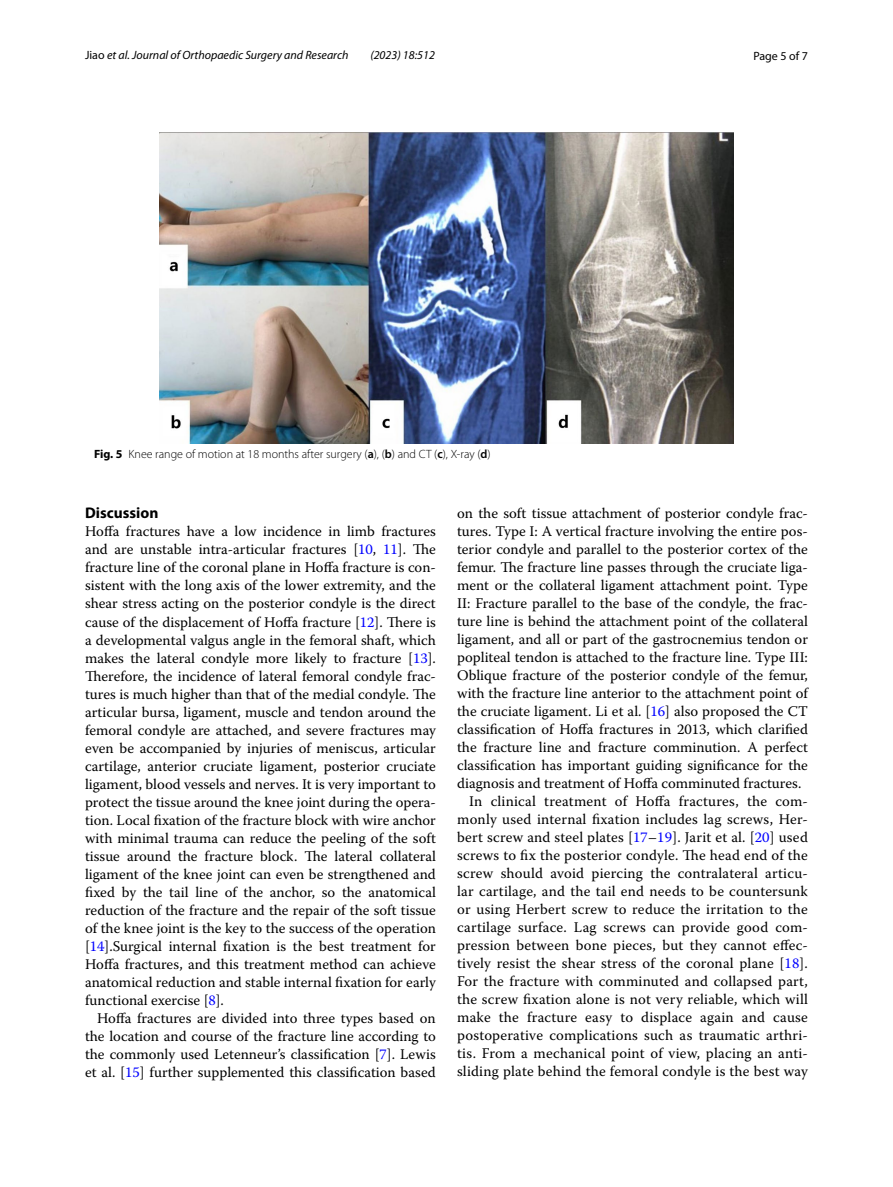
<style>
.page{position:relative;width:893px;height:1187px;background:#fff}
.page>*{position:absolute;margin:0;border:0;box-sizing:border-box;transform-origin:0 0}
.t1{font:700 15.45px "Myriad Pro";color:#000}
.t2{font:14.7px/18px "Warnock Pro";letter-spacing:.005em;color:#000;text-align:justify}
.t3{font:300 12px "Myriad Pro";color:#000}
.t4{font:italic 12px "Myriad Pro";color:#000}
.t5{font:12px "Myriad Pro";color:#000}
.s1{font-style:normal}
.s2{font-weight:700}
.s3{font-weight:600}
.s4{color:#00f}
</style>
<div class="page">
<img style="left:160px;top:133px;width:573px;height:310px">
<p class="t4" style="left:85px;top:48px;width:265px"><span class="s1">Jiao</span> et al. Journal of Orthopaedic Surgery and Research</p>
<p class="t4" style="left:370px;top:48px;width:66px">(2023) 18:512</p>
<p class="t5" style="left:753px;top:48px;width:56px">Page 5 of 7</p>
<p class="t3" style="left:94px;top:447px;width:398px"><span class="s2">Fig. 5</span> Knee range of motion at 18 months after surgery (<span class="s3">a</span>), (<span class="s3">b</span>) and CT (<span class="s3">c</span>), X-ray (<span class="s3">d</span>)</p>
<p class="t1" style="left:85px;top:503px;width:75px">Discussion</p>
<p class="t2" style="left:85px;top:522px;width:352px">Hoffa fractures have a low incidence in limb fractures and are unstable intra-articular fractures [<span class="s4">10</span>, <span class="s4">11</span>]. The fracture line of the coronal plane in Hoffa fracture is con&shy;sistent with the long axis of the lower extremity, and the shear stress acting on the posterior condyle is the direct cause of the displacement of Hoffa fracture [<span class="s4">12</span>]. There is a developmental valgus angle in the femoral shaft, which makes the lateral condyle more likely to fracture [<span class="s4">13</span>].<br>Therefore, the incidence of lateral femoral condyle frac&shy;tures is much higher than that of the medial condyle. The articular bursa, ligament, muscle and tendon around the femoral condyle are attached, and severe fractures may even be accompanied by injuries of meniscus, articular cartilage, anterior cruciate ligament, posterior cruciate ligament, blood vessels and nerves. It is very important to protect the tissue around the knee joint during the opera&shy;tion. Local fixation of the fracture block with wire anchor with minimal trauma can reduce the peeling of the soft tissue around the fracture block. The lateral collateral ligament of the knee joint can even be strengthened and fixed by the tail line of the anchor, so the anatomical reduction of the fracture and the repair of the soft tissue of the knee joint is the key to the success of the operation [<span class="s4">14</span>].Surgical internal fixation is the best treatment for Hoffa fractures, and this treatment method can achieve anatomical reduction and stable internal fixation for early functional exercise [<span class="s4">8</span>].</p>
<p class="t2" style="left:85px;top:1008px;width:352px;text-indent:12px">Hoffa fractures are divided into three types based on the location and course of the fracture line according to the commonly used Letenneur’s classification [<span class="s4">7</span>]. Lewis et al. [<span class="s4">15</span>] further supplemented this classification based</p>
<p class="t2" style="left:457px;top:503px;width:352px">on the soft tissue attachment of posterior condyle frac-</p>
<p class="t2" style="left:457px;top:521px;width:352px">tures. Type I: A vertical fracture involving the entire pos-</p>
<p class="t2" style="left:457px;top:539px;width:352px">terior condyle and parallel to the posterior cortex of the</p>
<p class="t2" style="left:457px;top:557px;width:352px">femur. The fracture line passes through the cruciate liga-</p>
<p class="t2" style="left:457px;top:575px;width:352px">ment or the collateral ligament attachment point. Type</p>
<p class="t2" style="left:457px;top:593px;width:352px">II: Fracture parallel to the base of the condyle, the frac-</p>
<p class="t2" style="left:457px;top:611px;width:352px">ture line is behind the attachment point of the collateral</p>
<p class="t2" style="left:457px;top:629px;width:352px">ligament, and all or part of the gastrocnemius tendon or</p>
<p class="t2" style="left:457px;top:647px;width:352px">popliteal tendon is attached to the fracture line. Type III:</p>
<p class="t2" style="left:457px;top:665px;width:352px">Oblique fracture of the posterior condyle of the femur,</p>
<p class="t2" style="left:457px;top:683px;width:352px">with the fracture line anterior to the attachment point of</p>
<p class="t2" style="left:457px;top:701px;width:352px">the cruciate ligament. Li et al. [<span class="s4">16</span>] also proposed the CT</p>
<p class="t2" style="left:457px;top:719px;width:352px">classification of Hoffa fractures in 2013, which clarified</p>
<p class="t2" style="left:457px;top:737px;width:352px">the fracture line and fracture comminution. A perfect</p>
<p class="t2" style="left:457px;top:755px;width:352px">classification has important guiding significance for the</p>
<p class="t2" style="left:457px;top:773px;width:346px">diagnosis and treatment of Hoffa comminuted fractures.</p>
<p class="t2" style="left:469px;top:791px;width:340px">In clinical treatment of Hoffa fractures, the com-</p>
<p class="t2" style="left:457px;top:809px;width:352px">monly used internal fixation includes lag screws, Her-</p>
<p class="t2" style="left:457px;top:827px;width:352px">bert screw and steel plates [<span class="s4">17</span>–<span class="s4">19</span>]. Jarit et al. [<span class="s4">20</span>] used</p>
<p class="t2" style="left:457px;top:845px;width:352px">screws to fix the posterior condyle. The head end of the</p>
<p class="t2" style="left:457px;top:863px;width:352px">screw should avoid piercing the contralateral articu-</p>
<p class="t2" style="left:457px;top:881px;width:352px">lar cartilage, and the tail end needs to be countersunk</p>
<p class="t2" style="left:457px;top:899px;width:352px">or using Herbert screw to reduce the irritation to the</p>
<p class="t2" style="left:457px;top:917px;width:352px">cartilage surface. Lag screws can provide good com-</p>
<p class="t2" style="left:457px;top:935px;width:352px">pression between bone pieces, but they cannot effec-</p>
<p class="t2" style="left:457px;top:953px;width:352px">tively resist the shear stress of the coronal plane [<span class="s4">18</span>].</p>
<p class="t2" style="left:457px;top:971px;width:352px">For the fracture with comminuted and collapsed part,</p>
<p class="t2" style="left:457px;top:989px;width:352px">the screw fixation alone is not very reliable, which will</p>
<p class="t2" style="left:457px;top:1007px;width:352px">make the fracture easy to displace again and cause</p>
<p class="t2" style="left:457px;top:1025px;width:352px">postoperative complications such as traumatic arthri-</p>
<p class="t2" style="left:457px;top:1043px;width:352px">tis. From a mechanical point of view, placing an anti-</p>
<p class="t2" style="left:457px;top:1061px;width:352px">sliding plate behind the femoral condyle is the best way</p>
</div>
